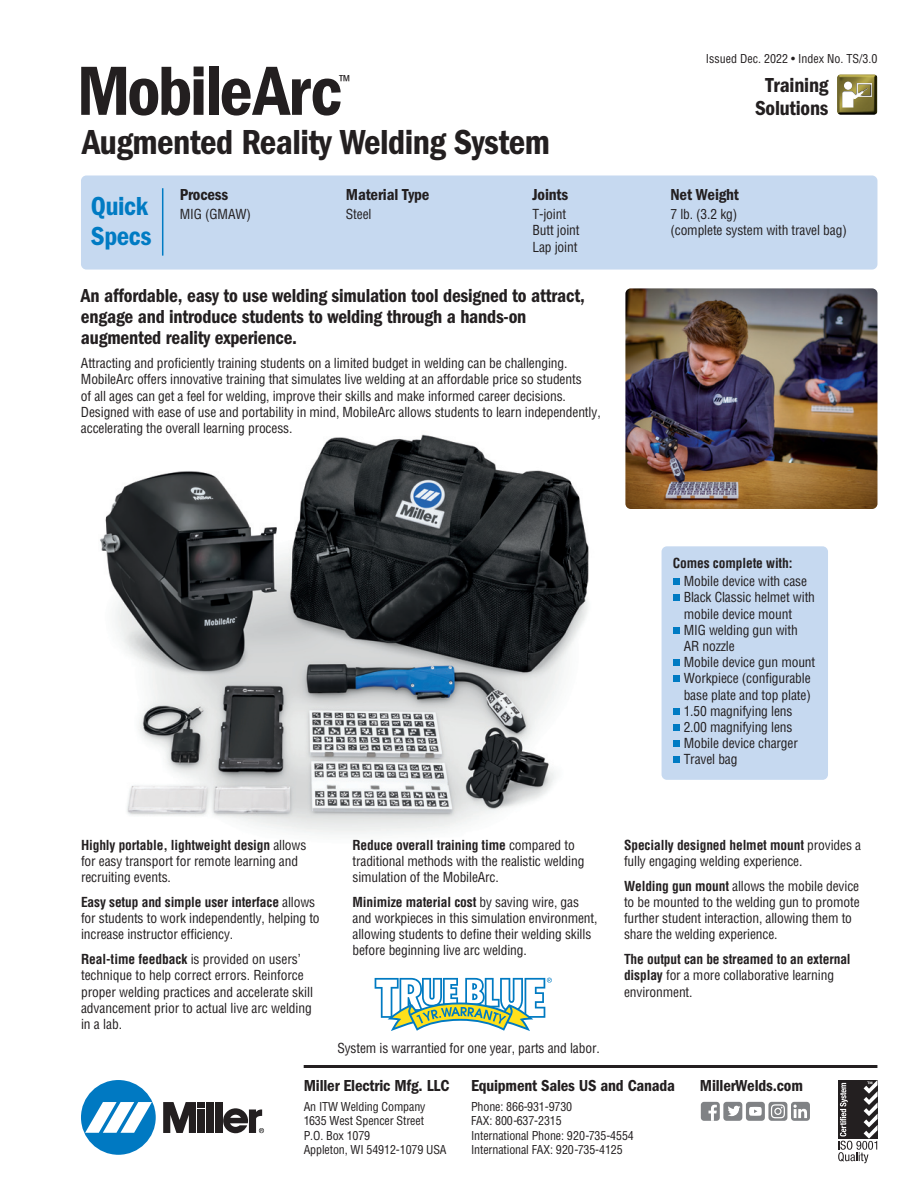
<style>
.page{position:relative;width:918px;height:1188px;background:#fff}
.page>*{position:absolute;margin:0;border:0;box-sizing:border-box;transform-origin:0 0}
.t1{font:72px "ITC Franklin Gothic Std Dm Cd";letter-spacing:-.03em;color:#231f20}
.t2{font:36px "ITC Franklin Gothic Std Dm Cd";letter-spacing:-.015em;color:#231f20}
.t3{font:27px/30px "ITC Franklin Gothic Std Dm Cd";letter-spacing:-.015em;color:#007bc3}
.t4{font:21px/22.5px "ITC Franklin Gothic Std Dm Cd";letter-spacing:-.01em;color:#231f20;text-align:center}
.t5{font:19.5px/21px "ITC Franklin Gothic Std Dm Cd";letter-spacing:-.01em;color:#231f20}
.t6{font:16.5px "ITC Franklin Gothic Std Dm Cd";letter-spacing:-.01em;color:#231f20}
.t7{font:condensed 16.5px "ITC Franklin Gothic Std";color:#231f20}
.t8{font:condensed 13.5px/16.2px "Helvetica";letter-spacing:-.01em;color:#231f20}
.t9{font:700 condensed 13.5px/16.2px "Helvetica";letter-spacing:-.01em;color:#231f20}
.t10{font:condensed 12px/14.4px "Helvetica";letter-spacing:-.01em;color:#231f20}
.s1{font-weight:700}
.s2{font-weight:400}
</style>
<div class="page">
<img style="left:100px;top:434px;width:489px;height:400px">
<div style="left:81px;top:176px;width:796px;height:94px;background:#c6d9f0;border-radius:5px"></div>
<hr style="left:304px;top:1065px;width:573px;height:3px;background:#231f20">
<svg style="left:375px;top:978px;width:177px;height:53px"></svg>
<hr style="left:162px;top:188px;width:1px;height:68px;background:#007bc3">
<img style="left:837px;top:74px;width:40px;height:41px;border-radius:3px">
<img style="left:842px;top:81px;width:30px;height:27px">
<div style="left:81px;top:1080px;width:75px;height:75px;background:#0079c2;border-radius:50%"></div>
<svg style="left:85px;top:1102px;width:67px;height:31px"></svg>
<div style="left:206px;top:1102px;width:8px;height:31px;background:#231f20"></div>
<div style="left:215px;top:1102px;width:7px;height:31px;background:#231f20"></div>
<div style="left:198px;top:1102px;width:7px;height:6px;background:#231f20"></div>
<div style="left:198px;top:1110px;width:7px;height:23px;background:#231f20"></div>
<svg style="left:163px;top:1102px;width:33px;height:31px"></svg>
<svg style="left:223px;top:1108px;width:41px;height:25px"></svg>
<svg style="left:838px;top:1080px;width:40px;height:83px"></svg>
<div style="left:791px;top:1102px;width:19px;height:19px;background:#808285;border-radius:3px"></div>
<svg style="left:793px;top:1105px;width:14px;height:13px"></svg>
<div style="left:723px;top:1102px;width:19px;height:19px;background:#808285;border-radius:3px"></div>
<svg style="left:728px;top:1106px;width:12px;height:10px"></svg>
<div style="left:746px;top:1102px;width:19px;height:19px;background:#808285;border-radius:3px"></div>
<svg style="left:749px;top:1107px;width:13px;height:9px"></svg>
<div style="left:701px;top:1102px;width:19px;height:19px;background:#808285;border-radius:3px"></div>
<svg style="left:708px;top:1105px;width:9px;height:16px"></svg>
<div style="left:768px;top:1102px;width:19px;height:19px;background:#808285;border-radius:3px"></div>
<svg style="left:771px;top:1104px;width:14px;height:14px"></svg>
<div style="left:662px;top:546px;width:166px;height:234px;background:#c6d9f0;border-radius:5px"></div>
<div style="left:673px;top:578px;width:6px;height:7px;background:#007bc3"></div>
<div style="left:673px;top:594px;width:6px;height:7px;background:#007bc3"></div>
<div style="left:673px;top:756px;width:6px;height:7px;background:#007bc3"></div>
<svg style="left:673px;top:627px;width:6px;height:6px"></svg>
<div style="left:673px;top:659px;width:6px;height:7px;background:#007bc3"></div>
<div style="left:673px;top:675px;width:6px;height:7px;background:#007bc3"></div>
<svg style="left:673px;top:708px;width:6px;height:6px"></svg>
<div style="left:673px;top:724px;width:6px;height:7px;background:#007bc3"></div>
<div style="left:673px;top:740px;width:6px;height:7px;background:#007bc3"></div>
<img style="left:625px;top:288px;width:253px;height:221px;border-radius:5px">
<p class="t1" style="left:77px;top:67px;width:267px">MobileArc</p>
<p class="t7" style="left:339px;top:71px;width:13px">™</p>
<p class="t2" style="left:82px;top:130px;width:469px">Augmented Reality Welding System</p>
<p class="t3" style="left:91px;top:193px;width:62px">Quick<br>Specs</p>
<p class="t6" style="left:180px;top:189px;width:50px">Process</p>
<p class="t8" style="left:180px;top:207px;width:73px">MIG (GMAW)</p>
<p class="t6" style="left:346px;top:189px;width:85px">Material Type</p>
<p class="t8" style="left:346px;top:207px;width:27px">Steel</p>
<p class="t6" style="left:532px;top:189px;width:37px">Joints</p>
<p class="t8" style="left:532px;top:207px;width:49px">T-joint<br>Butt joint<br>Lap joint</p>
<p class="t5" style="left:81px;top:287px;width:505px">An affordable, easy to use welding simulation tool designed to attract, engage and introduce students to welding through a hands-on augmented reality experience.</p>
<p class="t8" style="left:81px;top:356px;width:521px">Attracting and proficiently training students on a limited budget in welding can be challenging.<br>MobileArc offers innovative training that simulates live welding at an affordable price so students<br>of all ages can get a feel for welding, improve their skills and make informed career decisions.<br>Designed with ease of use and portability in mind, MobileArc allows students to learn independently, accelerating the overall learning process.</p>
<p class="t10" style="left:706px;top:52px;width:173px">Issued Dec. 2022 • Index No. TS/3.0</p>
<p class="t4" style="left:755px;top:76px;width:75px">Training<br>Solutions</p>
<p class="t6" style="left:670px;top:189px;width:70px">Net Weight</p>
<p class="t8" style="left:670px;top:207px;width:178px">7 lb. (3.2 kg)<br>(complete system with travel bag)</p>
<p class="t9" style="left:673px;top:556px;width:121px">Comes complete with:</p>
<p class="t8" style="left:684px;top:574px;width:125px">Mobile device with case</p>
<p class="t8" style="left:684px;top:591px;width:133px">Black Classic helmet with mobile device mount</p>
<p class="t8" style="left:684px;top:623px;width:116px">MIG welding gun with<br>AR nozzle</p>
<p class="t8" style="left:684px;top:655px;width:133px">Mobile device gun mount</p>
<p class="t8" style="left:684px;top:672px;width:129px">Workpiece (configurable base plate and top plate)</p>
<p class="t8" style="left:684px;top:704px;width:110px">1.50 magnifying lens</p>
<p class="t8" style="left:684px;top:720px;width:110px">2.00 magnifying lens</p>
<p class="t8" style="left:684px;top:736px;width:116px">Mobile device charger</p>
<p class="t8" style="left:684px;top:753px;width:55px">Travel bag</p>
<p class="t8" style="left:81px;top:838px;width:227px"><span class="s1">Highly portable, lightweight design</span> allows for easy transport for remote learning and recruiting events.</p>
<p class="t8" style="left:81px;top:895px;width:240px"><span class="s1">Easy setup and simple user interface</span> allows for students to work independently, helping to increase instructor efficiency.</p>
<p class="t8" style="left:81px;top:952px;width:234px"><span class="s1">Real-time feedback</span> is provided on users’ technique to help correct errors. Reinforce proper welding practices and accelerate skill advancement prior to actual live arc welding in a lab.</p>
<p class="t8" style="left:353px;top:838px;width:233px"><span class="s1">Reduce overall training time</span> compared to traditional methods with the realistic welding simulation of the MobileArc.</p>
<p class="t8" style="left:353px;top:895px;width:247px"><span class="s1">Minimize material cost</span> by saving wire, gas and workpieces in this simulation environment, allowing students to define their welding skills before beginning live arc welding.</p>
<p class="t8" style="left:337px;top:1041px;width:264px">System is warrantied for one year, parts and labor.</p>
<p class="t8" style="left:624px;top:838px;width:239px"><span class="s1">Specially designed helmet mount</span> provides a fully engaging welding experience.</p>
<p class="t8" style="left:624px;top:879px;width:237px"><span class="s1">Welding gun mount</span> allows the mobile device to be mounted to the welding gun to promote further student interaction, allowing them to share the welding experience.</p>
<p class="t9" style="left:624px;top:952px;width:228px">The output can be streamed to an external display <span class="s2">for a more collaborative learning environment.</span></p>
<p class="t6" style="left:304px;top:1080px;width:147px">Miller Electric Mfg. LLC</p>
<p class="t10" style="left:304px;top:1100px;width:144px">An ITW Welding Company<br>1635 West Spencer Street<br>P.O. Box 1079<br>Appleton, WI 54912-1079 USA</p>
<p class="t6" style="left:471px;top:1080px;width:206px">Equipment Sales US and Canada</p>
<p class="t6" style="left:700px;top:1080px;width:105px">MillerWelds.com</p>
<p class="t10" style="left:471px;top:1100px;width:164px">Phone: 866-931-9730<br>FAX: 800-637-2315<br>International Phone: 920-735-4554<br>International FAX: 920-735-4125</p>
</div>
